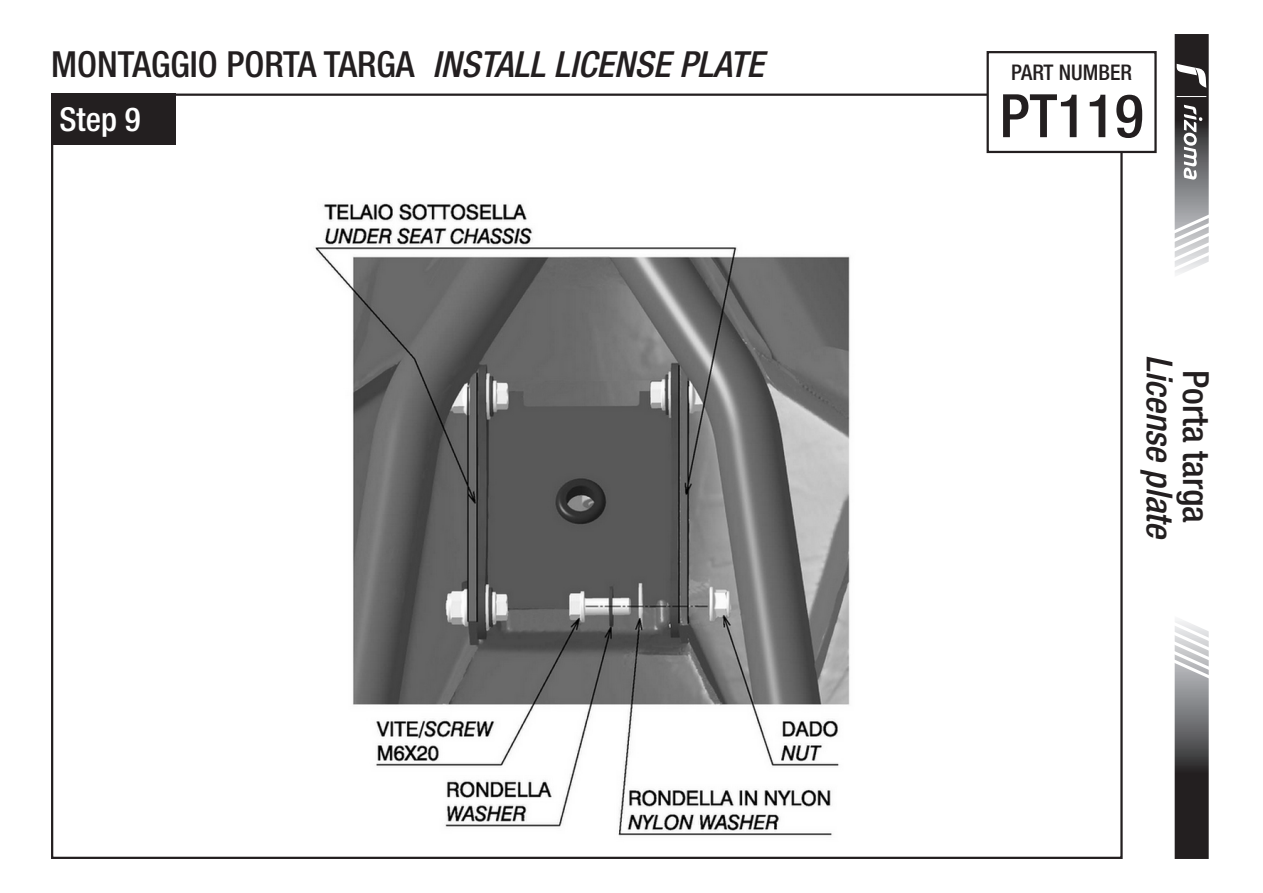
<style>
.page{position:relative;width:1263px;height:893px;background:#fff}
.page>*{position:absolute;margin:0;border:0;box-sizing:border-box;transform-origin:0 0}
.t1{font:500 condensed 60px "Helvetica Neue LT Std";color:#231f20}
.t2{font:500 condensed 36px "Helvetica Neue LT Std";color:#231f20}
.t3{font:italic 500 condensed 36px "Helvetica Neue LT Std";color:#231f20}
.t4{font:500 condensed 33px "Helvetica Neue LT Std";color:#fff}
.t5{font:500 condensed 21.6px "Helvetica Neue LT Std";color:#231f20}
.s1{font-style:italic}
</style>
<div class="page">
<img style="left:315px;top:203px;width:535px;height:633px">
<div style="left:51px;top:94px;width:124px;height:51px;background:#231f20"></div>
<svg style="left:1174px;top:620px;width:35px;height:239px;background:#706f70"></svg>
<svg style="left:1174px;top:34px;width:35px;height:240px"></svg>
<div style="left:986px;top:51px;width:171px;height:102px;border:2px solid #231f20"></div>
<p class="t2" style="left:51px;top:42px;width:714px">MONTAGGIO PORTA TARGA <span class="s1">INSTALL LICENSE PLATE</span></p>
<p class="t4" style="left:60px;top:99px;width:83px">Step 9</p>
<p class="t5" style="left:1011px;top:59px;width:122px">PART NUMBER</p>
<h1 class="t1" style="left:999px;top:80px;width:146px">PT119</h1>
<p class="t3" style="left:1181px;top:355px;width:187px;rotate:90deg">License plate</p>
<p class="t2" style="left:1217px;top:370px;width:155px;rotate:90deg">Porta targa</p>
</div>
